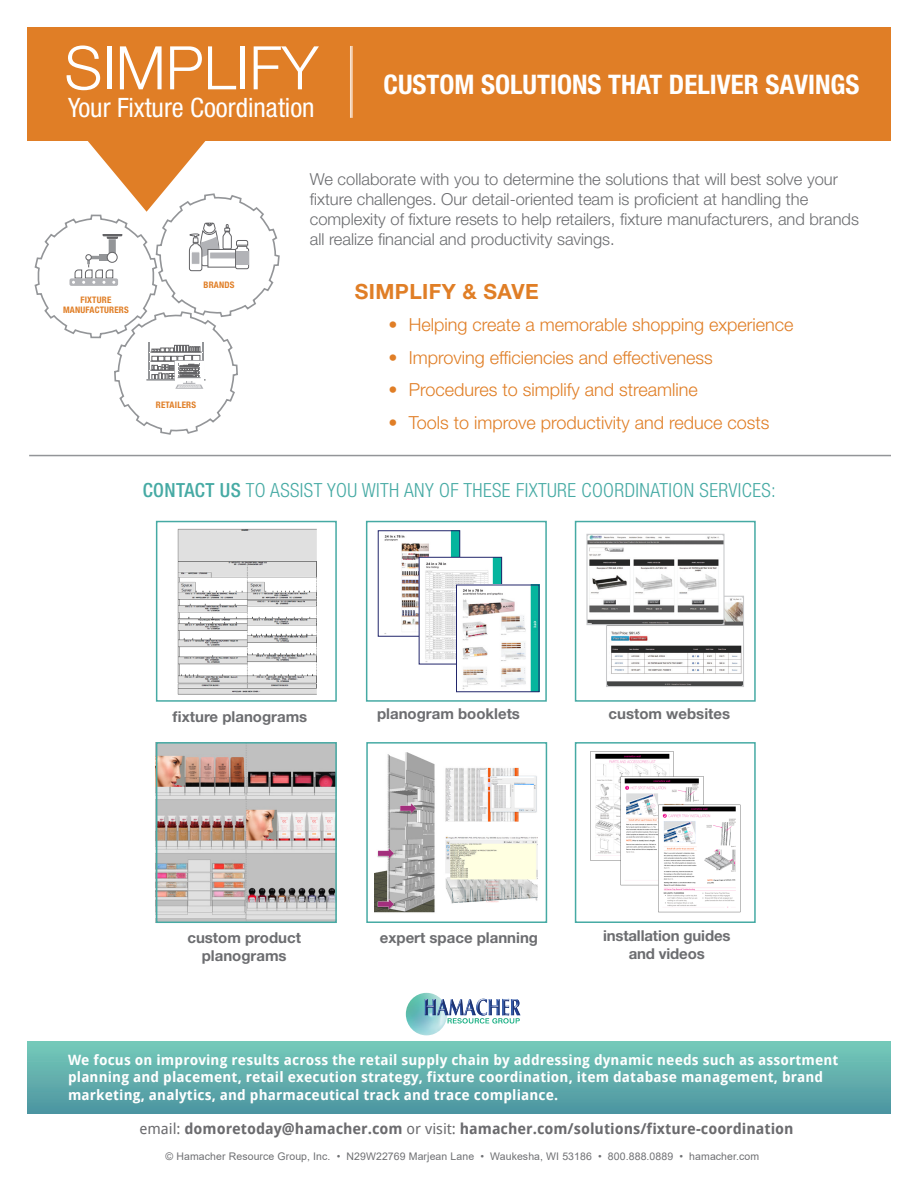
<style>
.page{position:relative;width:918px;height:1188px;background:#fff}
.page>*{position:absolute;margin:0;border:0;box-sizing:border-box;transform-origin:0 0}
.t1{font:300 60.15px "Helvetica Neue LT Std";color:#fff}
.t2{font:700 condensed 27px "Helvetica Neue LT Std";color:#fff}
.t3{font:condensed 26.7px "Helvetica Neue LT Std";color:#fff}
.t4{font:700 21px "Helvetica Neue LT Std";letter-spacing:.02em;color:#e07e26}
.t5{font:300 condensed 19.5px "Helvetica Neue LT Std";letter-spacing:.02em;color:#46aaa4}
.t6{font:300 18px "Helvetica Neue LT Std";color:#e07e26}
.t7{font:300 16.5px/19.8px "Helvetica Neue LT Std";color:#6c6d70}
.t8{font:700 15px/18px "Helvetica Neue LT Std";color:#6c6d70;text-align:center}
.t9{font:700 15px "Droid Sans";color:#6b6b6e}
.t10{font:700 14.25px/17.2px "Droid Sans";letter-spacing:.01em;color:#fff}
.t11{font:10.5px "Arial";letter-spacing:.01em;color:#6f7073}
.t12{font:700 condensed 9px/9.6px "Helvetica Neue LT Std";letter-spacing:.02em;color:#e07e26;text-align:center}
.s1{font-weight:500}
.s2{font-weight:400}
</style>
<div class="page">
<img style="left:159px;top:745px;width:175px;height:175px">
<div style="left:156px;top:742px;width:181px;height:181px;border:2px solid #46aaa4"></div>
<div style="left:366px;top:742px;width:181px;height:181px;border:2px solid #46aaa4"></div>
<img style="left:374px;top:752px;width:164px;height:161px">
<img style="left:178px;top:528px;width:139px;height:167px">
<div style="left:156px;top:521px;width:181px;height:181px;border:2px solid #46aaa4"></div>
<div style="left:575px;top:742px;width:181px;height:181px;border:2px solid #46aaa4"></div>
<img style="left:590px;top:751px;width:151px;height:162px">
<div style="left:366px;top:521px;width:181px;height:181px;border:2px solid #46aaa4"></div>
<img style="left:384px;top:533px;width:74px;height:101px">
<img style="left:421px;top:559px;width:79px;height:103px">
<div style="left:419px;top:557px;width:83px;height:107px;border:1px solid #22266b"></div>
<img style="left:458px;top:587px;width:79px;height:103px">
<div style="left:456px;top:585px;width:83px;height:107px;border:1px solid #22266b"></div>
<div style="left:27px;top:27px;width:864px;height:114px;background:#e07e26"></div>
<svg style="left:34px;top:141px;width:246px;height:294px"></svg>
<hr style="left:350px;top:46px;width:3px;height:72px;background:#fff">
<hr style="left:29px;top:455px;width:862px;height:1px;background:#939598">
<div style="left:27px;top:1041px;width:864px;height:72px;background:linear-gradient(to bottom,#76cbba,#4e95a1)"></div>
<img style="left:406px;top:993px;width:41px;height:42px">
<img style="left:476px;top:1003px;width:33px;height:13px">
<img style="left:477px;top:999px;width:43px;height:16px">
<img style="left:453px;top:1018px;width:67px;height:6px">
<div style="left:575px;top:521px;width:181px;height:181px;border:2px solid #46aaa4"></div>
<svg style="left:586px;top:534px;width:158px;height:153px"></svg>
<p class="t1" style="left:64px;top:31px;width:255px">SIMPLIFY</p>
<p class="t3" style="left:68px;top:93px;width:248px">Your Fixture Coordination</p>
<p class="t2" style="left:384px;top:68px;width:478px">CUSTOM SOLUTIONS THAT DELIVER SAVINGS</p>
<p class="t12" style="left:63px;top:295px;width:67px">FIXTURE<br>MANUFACTURERS</p>
<p class="t12" style="left:204px;top:280px;width:32px">BRANDS</p>
<p class="t12" style="left:156px;top:400px;width:42px">RETAILERS</p>
<p class="t7" style="left:310px;top:169px;width:551px">We collaborate with you to determine the solutions that will best solve your fixture challenges. Our detail-oriented team is proficient at handling the complexity of fixture resets to help retailers, fixture manufacturers, and brands all realize financial and productivity savings.</p>
<p class="t4" style="left:355px;top:279px;width:185px">SIMPLIFY &amp; SAVE</p>
<p class="t6" style="left:389px;top:314px;width:407px">• Helping create a memorable shopping experience</p>
<p class="t6" style="left:389px;top:346px;width:326px">• Improving efficiencies and effectiveness</p>
<p class="t6" style="left:389px;top:379px;width:311px">• Procedures to simplify and streamline</p>
<p class="t6" style="left:389px;top:411px;width:383px">• Tools to improve productivity and reduce costs</p>
<p class="t5" style="left:143px;top:479px;width:635px"><span class="s1">CONTACT US</span> TO ASSIST YOU WITH ANY OF THESE FIXTURE COORDINATION SERVICES:</p>
<p class="t8" style="left:173px;top:707px;width:136px">fixture planograms</p>
<p class="t8" style="left:377px;top:705px;width:144px">planogram booklets</p>
<p class="t8" style="left:609px;top:705px;width:123px">custom websites</p>
<p class="t8" style="left:187px;top:928px;width:115px">custom product planograms</p>
<p class="t8" style="left:380px;top:928px;width:160px">expert space planning</p>
<p class="t8" style="left:603px;top:926px;width:129px">installation guides and videos</p>
<p class="t10" style="left:68px;top:1052px;width:772px">We focus on improving results across the retail supply chain by addressing dynamic needs such as assortment planning and placement, retail execution strategy, fixture coordination, item database management, brand marketing, analytics, and pharmaceutical track and trace compliance.</p>
<p class="t9" style="left:139px;top:1120px;width:656px"><span class="s2">email:</span> domoretoday@hamacher.com <span class="s2">or visit:</span> hamacher.com/solutions/fixture-coordination</p>
<p class="t11" style="left:166px;top:1150px;width:595px">© Hamacher Resource Group, Inc. • N29W22769 Marjean Lane • Waukesha, WI 53186 • 800.888.0889 • hamacher.com</p>
</div>
